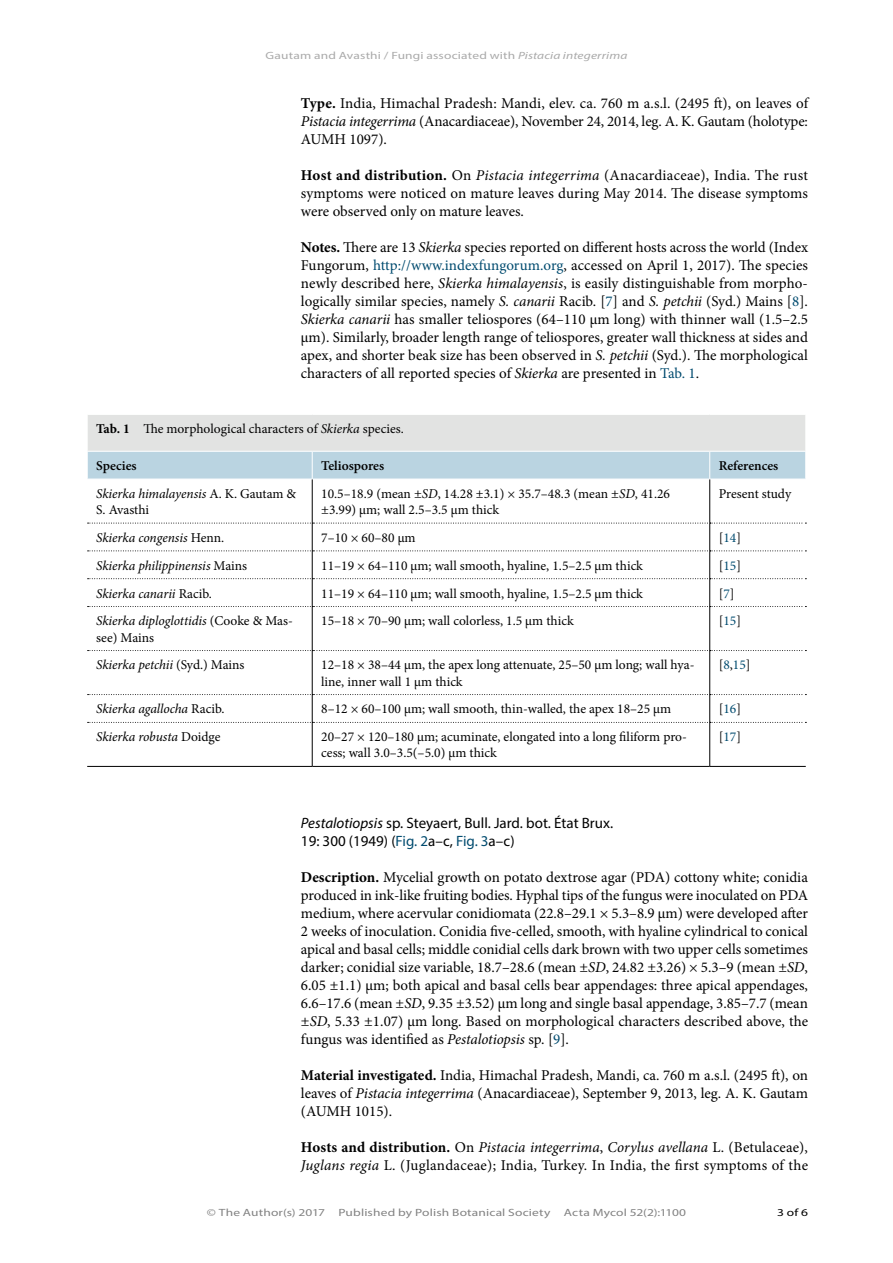
<style>
.page{position:relative;width:893px;height:1263px;background:#fff}
.page>*{position:absolute;margin:0;border:0;box-sizing:border-box;transform-origin:0 0}
.Body_text___top_marg{font:15px/18px "Minion Pro";color:#000;text-align:justify}
.Body_text{font:15px/18px "Minion Pro";color:#000;text-align:justify}
.Subheader{font:15px/18px "Myriad Pro";color:#000}
.Table_data{font:13.5px/16.2px "Minion Pro";color:#000}
.Table_data-2{font:italic 13.5px/16.2px "Minion Pro";letter-spacing:-.005em;color:#000}
.Table_header{font:600 13.5px "Minion Pro";color:#000}
.t1{font:10.5px "Myriad Pro Regular 3";letter-spacing:.01em;color:#828282;scale:1.28 1}
.t2{font:10.5px "Myriad Pro Regular 3";letter-spacing:.01em;color:#aaa;scale:1.28 1}
.t3{font:10.5px "Myriad Pro";color:#000;scale:1.28 1}
.s1{font-family:"Myriad Pro";font-style:italic}
.s2{font-weight:700}
.s3{font-style:italic}
.s4{color:#004b6f}
.s5{font-style:normal}
</style>
<div class="page">
<div style="left:87px;top:414px;width:719px;height:37px;background:#e2e3e2"></div>
<div style="left:87px;top:452px;width:719px;height:27px;background:#bad4e1"></div>
<hr style="left:312px;top:479px;width:1px;height:44px;background:#000">
<hr style="left:709px;top:479px;width:1px;height:44px;background:#000">
<hr style="left:312px;top:607px;width:1px;height:43px;background:#000">
<hr style="left:709px;top:607px;width:1px;height:43px;background:#000">
<hr style="left:312px;top:651px;width:1px;height:43px;background:#000">
<hr style="left:709px;top:651px;width:1px;height:43px;background:#000">
<hr style="left:312px;top:723px;width:1px;height:43px;background:#000">
<hr style="left:709px;top:723px;width:1px;height:43px;background:#000">
<svg style="left:88px;top:523px;width:718px;height:84px"></svg>
<svg style="left:88px;top:650px;width:718px;height:1px"></svg>
<svg style="left:88px;top:694px;width:718px;height:29px"></svg>
<hr style="left:87px;top:414px;width:225px;height:1px;background:#fff">
<hr style="left:87px;top:415px;width:1px;height:36px;background:#fff">
<hr style="left:312px;top:414px;width:398px;height:1px;background:#fff">
<hr style="left:710px;top:414px;width:96px;height:1px;background:#fff">
<hr style="left:805px;top:415px;width:1px;height:36px;background:#fff">
<hr style="left:87px;top:766px;width:225px;height:1px;background:#000">
<hr style="left:312px;top:766px;width:398px;height:1px;background:#000">
<hr style="left:710px;top:766px;width:96px;height:1px;background:#000">
<p class="t2" style="left:266px;top:49px;width:284px">Gautam and Avasthi / Fungi associated with <span class="s1">Pistacia integerrima</span></p>
<p class="Body_text___top_marg" style="left:301px;top:94px;width:509px"><span class="s2">Type.</span> India, Himachal Pradesh: Mandi, elev. ca. 760 m a.s.l. (2495 ft), on leaves of <span class="s3">Pistacia integerrima</span> (Anacardiaceae), November 24, 2014, leg. A. K. Gautam (holotype:<br>AUMH 1097).</p>
<p class="Body_text___top_marg" style="left:301px;top:166px;width:508px"><span class="s2">Host and distribution.</span> On <span class="s3">Pistacia integerrima</span> (Anacardiaceae), India. The rust symptoms were noticed on mature leaves during May 2014. The disease symptoms were observed only on mature leaves.</p>
<p class="Body_text___top_marg" style="left:301px;top:238px;width:509px"><span class="s2">Notes.</span> There are 13 <span class="s3">Skierka</span> species reported on different hosts across the world (Index Fungorum, <span class="s4">http://www.indexfungorum.org</span>, accessed on April 1, 2017). The species newly described here, <span class="s3">Skierka himalayensis</span>, is easily distinguishable from morpho&shy;logically similar species, namely <span class="s3">S. canarii</span> Racib. [<span class="s4">7</span>] and <span class="s3">S. petchii</span> (Syd.) Mains [<span class="s4">8</span>].<br><span class="s3">Skierka canarii</span> has smaller teliospores (64–110 µm long) with thinner wall (1.5–2.5 µm). Similarly, broader length range of teliospores, greater wall thickness at sides and apex, and shorter beak size has been observed in <span class="s3">S. petchii</span> (Syd.). The morphological characters of all reported species of <span class="s3">Skierka</span> are presented in <span class="s4">Tab. 1</span>.</p>
<p class="Table_data" style="left:96px;top:421px;width:309px"><span class="s2">Tab. 1</span> The morphological characters of <span class="s3">Skierka</span> species.</p>
<p class="Table_header" style="left:96px;top:456px;width:42px">Species</p>
<p class="Table_header" style="left:321px;top:456px;width:64px">Teliospores</p>
<p class="Table_header" style="left:719px;top:456px;width:61px">References</p>
<p class="Table_data" style="left:96px;top:485px;width:201px"><span class="s3">Skierka himalayensis</span> A. K. Gautam &amp;<br>S. Avasthi</p>
<p class="Table_data" style="left:321px;top:485px;width:350px">10.5–18.9 (mean ±<span class="s3">SD</span>, 14.28 ±3.1) × 35.7–48.3 (mean ±<span class="s3">SD</span>, 41.26 ±3.99) μm; wall 2.5–3.5 μm thick</p>
<p class="Table_data" style="left:719px;top:485px;width:74px">Present study</p>
<p class="Table_data-2" style="left:96px;top:529px;width:130px">Skierka congensis <span class="s5">Henn.</span></p>
<p class="Table_data" style="left:321px;top:529px;width:96px">7–10 × 60–80 µm</p>
<p class="Table_data" style="left:719px;top:529px;width:24px">[<span class="s4">14</span>]</p>
<p class="Table_data-2" style="left:96px;top:557px;width:152px">Skierka philippinensis <span class="s5">Mains</span></p>
<p class="Table_data" style="left:321px;top:557px;width:323px">11–19 × 64–110 µm; wall smooth, hyaline, 1.5–2.5 µm thick</p>
<p class="Table_data" style="left:719px;top:557px;width:24px">[<span class="s4">15</span>]</p>
<p class="Table_data-2" style="left:96px;top:585px;width:117px">Skierka canarii <span class="s5">Racib.</span></p>
<p class="Table_data" style="left:321px;top:585px;width:323px">11–19 × 64–110 µm; wall smooth, hyaline, 1.5–2.5 µm thick</p>
<p class="Table_data" style="left:719px;top:585px;width:17px">[<span class="s4">7</span>]</p>
<p class="Table_data-2" style="left:96px;top:613px;width:198px">Skierka diploglottidis <span class="s5">(Cooke &amp; Mas&shy;see) Mains</span></p>
<p class="Table_data" style="left:321px;top:613px;width:254px">15–18 × 70–90 µm; wall colorless, 1.5 µm thick</p>
<p class="Table_data" style="left:719px;top:613px;width:24px">[<span class="s4">15</span>]</p>
<p class="Table_data-2" style="left:96px;top:657px;width:150px">Skierka petchii <span class="s5">(Syd.) Mains</span></p>
<p class="Table_data" style="left:321px;top:657px;width:375px">12–18 × 38–44 µm, the apex long attenuate, 25–50 µm long; wall hya&shy;line, inner wall 1 µm thick</p>
<p class="Table_data" style="left:719px;top:657px;width:33px">[<span class="s4">8</span>,<span class="s4">15</span>]</p>
<p class="Table_data-2" style="left:96px;top:701px;width:130px">Skierka agallocha <span class="s5">Racib.</span></p>
<p class="Table_data" style="left:321px;top:701px;width:351px">8–12 × 60–100 µm; wall smooth, thin-walled, the apex 18–25 µm</p>
<p class="Table_data" style="left:719px;top:701px;width:24px">[<span class="s4">16</span>]</p>
<p class="Table_data-2" style="left:96px;top:729px;width:126px">Skierka robusta <span class="s5">Doidge</span></p>
<p class="Table_data" style="left:321px;top:729px;width:367px">20–27 × 120–180 µm; acuminate, elongated into a long filiform pro&shy;cess; wall 3.0–3.5(–5.0) µm thick</p>
<p class="Table_data" style="left:719px;top:729px;width:24px">[<span class="s4">17</span>]</p>
<p class="Subheader" style="left:301px;top:814px;width:314px"><span class="s3">Pestalotiopsis</span> sp. Steyaert, Bull. Jard. bot. État Brux.<br>19: 300 (1949) (<span class="s4">Fig. 2</span>a–c, <span class="s4">Fig. 3</span>a–c)</p>
<p class="Body_text" style="left:301px;top:868px;width:509px"><span class="s2">Description.</span> Mycelial growth on potato dextrose agar (PDA) cottony white; conidia produced in ink-like fruiting bodies. Hyphal tips of the fungus were inoculated on PDA medium, where acervular conidiomata (22.8–29.1 × 5.3–8.9 μm) were developed after 2 weeks of inoculation. Conidia five-celled, smooth, with hyaline cylindrical to conical apical and basal cells; middle conidial cells dark brown with two upper cells sometimes darker; conidial size variable, 18.7–28.6 (mean ±<span class="s3">SD</span>, 24.82 ±3.26) × 5.3–9 (mean ±<span class="s3">SD</span>, 6.05 ±1.1) μm; both apical and basal cells bear appendages: three apical appendages, 6.6–17.6 (mean ±<span class="s3">SD</span>, 9.35 ±3.52) μm long and single basal appendage, 3.85–7.7 (mean ±<span class="s3">SD</span>, 5.33 ±1.07) μm long. Based on morphological characters described above, the fungus was identified as <span class="s3">Pestalotiopsis</span> sp. [<span class="s4">9</span>].</p>
<p class="Body_text___top_marg" style="left:301px;top:1066px;width:508px"><span class="s2">Material investigated.</span> India, Himachal Pradesh, Mandi, ca. 760 m a.s.l. (2495 ft), on leaves of <span class="s3">Pistacia integerrima</span> (Anacardiaceae), September 9, 2013, leg. A. K. Gautam (AUMH 1015).</p>
<p class="Body_text___top_marg" style="left:301px;top:1138px;width:509px"><span class="s2">Hosts and distribution.</span> On <span class="s3">Pistacia integerrima</span>, <span class="s3">Corylus avellana</span> L. (Betulaceae),<br><span class="s3">Juglans regia</span> L. (Juglandaceae); India, Turkey. In India, the first symptoms of the</p>
<p class="t1" style="left:207px;top:1205px;width:94px">© The Author(s) 2017</p>
<p class="t1" style="left:338px;top:1205px;width:167px">Published by Polish Botanical Society</p>
<p class="t1" style="left:564px;top:1205px;width:97px">Acta Mycol 52(2):1100</p>
<p class="t3" style="left:777px;top:1205px;width:26px">3 of 6</p>
</div>
